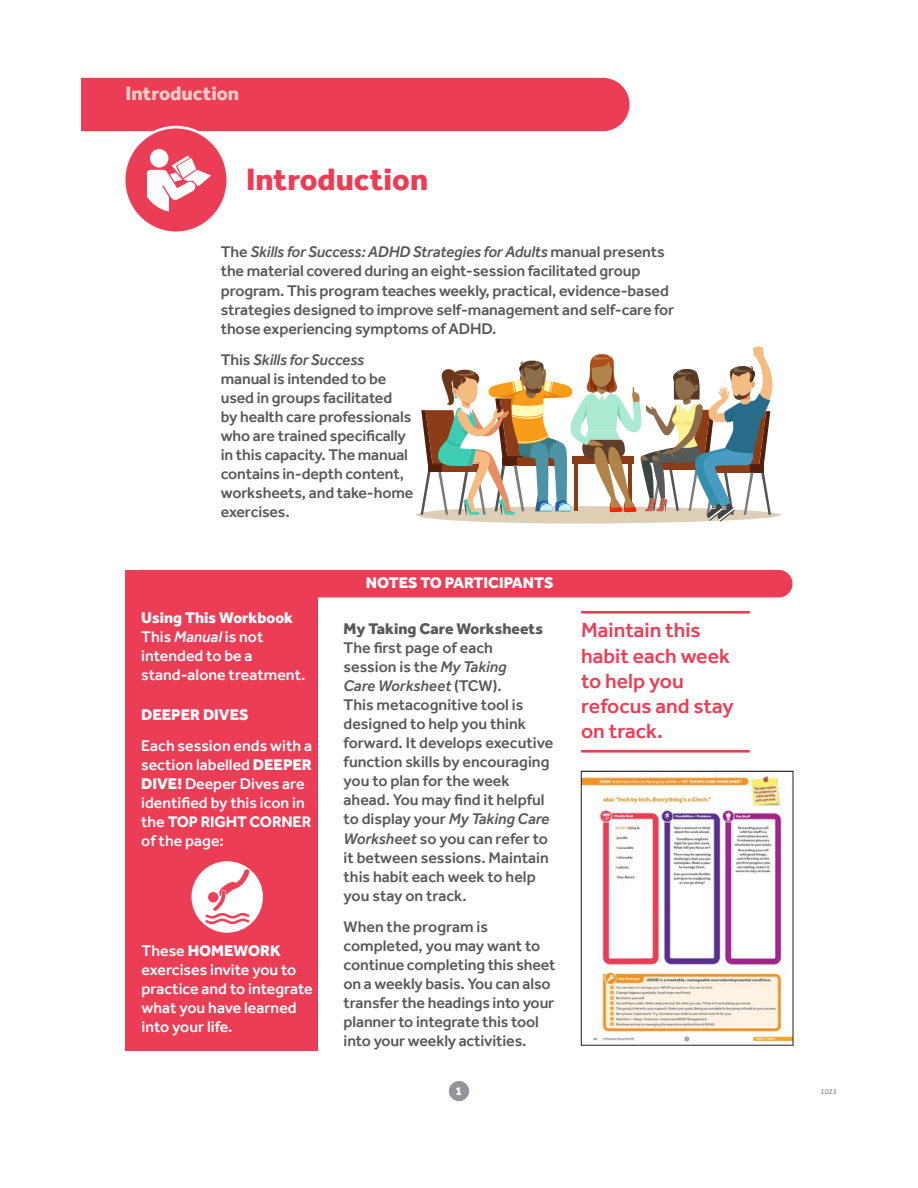
<style>
.page{position:relative;width:918px;height:1188px;background:#fff}
.page>*{position:absolute;margin:0;border:0;box-sizing:border-box;transform-origin:0 0}
.t1{font:800 31.8px "Effra";color:#ec3d56}
.t2{font:500 21.15px/25.2px "Effra";color:#ec3d56}
.t3{font:800 19.8px "Effra";color:#facec7}
.t4{font:500 15.9px/19px "Effra";letter-spacing:-.01em;color:#57585a}
.t5{font:500 15.9px/19px "Effra";color:#fff}
.t6{font:800 15.9px "Effra";color:#fff}
.t7{font:800 12px "Effra";color:#fff}
.t8{font:7.5px "Effra";color:#808285}
.s1{font-style:italic}
.s2{font-weight:800}
.s3{font-weight:700}
</style>
<div class="page">
<div style="left:449px;top:1081px;width:20px;height:20px;background:#939598;border-radius:50%"></div>
<div style="left:125px;top:570px;width:193px;height:480px;background:#ec3d56"></div>
<div style="left:81px;top:78px;width:549px;height:53px;background:#ec3d56"></div>
<div style="left:124px;top:127px;width:104px;height:106px;background:#ec3d56;border-radius:50%"></div>
<div style="left:123px;top:126px;width:106px;height:108px;border:3px solid #fff;border-radius:50%"></div>
<div style="left:150px;top:149px;width:18px;height:19px;background:#fff;border-radius:50%"></div>
<svg style="left:147px;top:155px;width:64px;height:56px"></svg>
<svg style="left:416px;top:346px;width:365px;height:178px"></svg>
<img style="left:583px;top:773px;width:208px;height:270px">
<div style="left:581px;top:771px;width:212px;height:274px;border:1px solid #231f20"></div>
<div style="left:191px;top:861px;width:72px;height:72px;background:#fff;border-radius:50%"></div>
<svg style="left:205px;top:869px;width:44px;height:55px"></svg>
<hr style="left:581px;top:611px;width:169px;height:3px;background:#ec3d56">
<hr style="left:581px;top:750px;width:169px;height:3px;background:#ec3d56">
<div style="left:126px;top:570px;width:667px;height:28px;background:#ec3d56;border-radius:14px"></div>
<p class="t3" style="left:125px;top:82px;width:115px">Introduction</p>
<p class="t1" style="left:246px;top:160px;width:184px">Introduction</p>
<p class="t4" style="left:221px;top:242px;width:455px">The <span class="s1">Skills for Success: ADHD Strategies for Adults</span> manual presents the material covered during an eight-session facilitated group program. This program teaches weekly, practical, evidence-based strategies designed to improve self-management and self-care for those experiencing symptoms of ADHD.</p>
<p class="t4" style="left:221px;top:350px;width:194px">This <span class="s1">Skills for Success </span>manual is intended to be used in groups facilitated<br>by health care professionals who are trained specifically in this capacity. The manual contains in-depth content, worksheets, and take-home exercises.</p>
<p class="t5" style="left:141px;top:608px;width:166px"><span class="s2">Using This Workbook<br></span>This <span class="s1">Manual</span> is not intended to be a stand-alone treatment.</p>
<p class="t6" style="left:141px;top:705px;width:109px">DEEPER DIVES</p>
<p class="t5" style="left:141px;top:736px;width:172px">Each session ends with a section labelled <span class="s2">DEEPER<br>DIVE!</span> Deeper Dives are identified by this icon in the <span class="s3">TOP RIGHT CORNER </span>of the page:</p>
<p class="t5" style="left:142px;top:941px;width:173px">These <span class="s2">HOMEWORK </span>exercises invite you to practice and to integrate what you have learned into your life.</p>
<p class="t6" style="left:366px;top:573px;width:189px">NOTES TO PARTICIPANTS</p>
<p class="t4" style="left:344px;top:619px;width:211px"><span class="s2">My Taking Care Worksheets<br></span>The first page of each<br>session is the <span class="s1">My Taking<br>Care Worksheet</span> (TCW).<br>This metacognitive tool is designed to help you think forward. It develops executive function skills by encouraging you to plan for the week ahead. You may find it helpful to display your <span class="s1">My Taking Care<br>Worksheet</span> so you can refer to it between sessions. Maintain this habit each week to help you stay on track.</p>
<p class="t4" style="left:344px;top:917px;width:214px">When the program is completed, you may want to continue completing this sheet on a weekly basis. You can also transfer the headings into your planner to integrate this tool into your weekly activities.</p>
<p class="t2" style="left:581px;top:618px;width:154px">Maintain this habit each week to help you refocus and stay on track.</p>
<p class="t7" style="left:456px;top:1084px;width:8px">1</p>
<p class="t8" style="left:821px;top:1087px;width:18px">1023</p>
</div>
